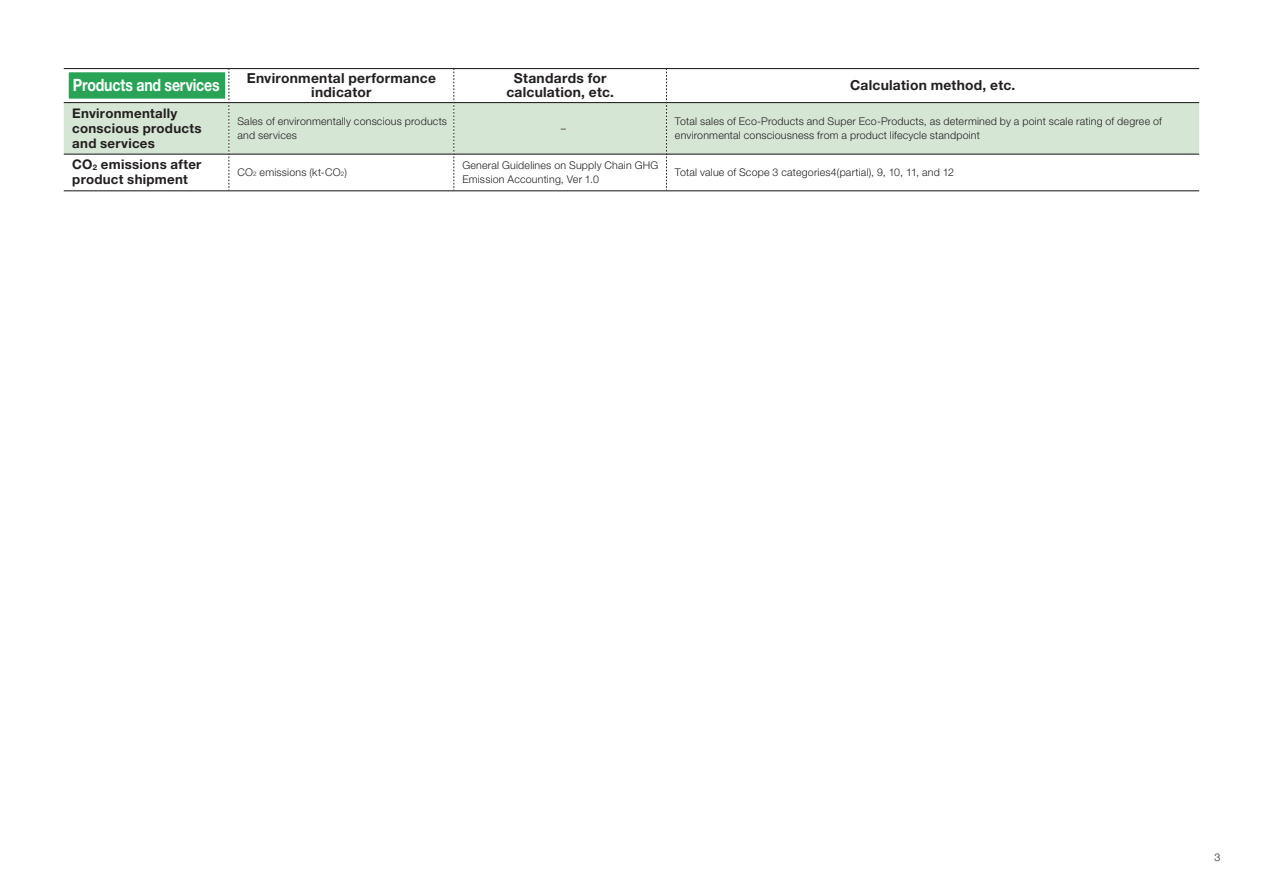
<style>
.page{position:relative;width:1263px;height:893px;background:#fff}
.page>*{position:absolute;margin:0;border:0;box-sizing:border-box;transform-origin:0 0}
.t1{font:700 16.95px "Helvetica Neue LT Std";letter-spacing:-.01em;color:#fff;scale:.83 1}
.t2{font:700 13.8px/14.4px "Helvetica Neue LT Std";letter-spacing:.02em;color:#231f20;text-align:center}
.t3{font:700 13.35px/14.9px "Helvetica Neue LT Std";letter-spacing:.02em;color:#231f20}
.t4{font:300 10.65px/13.8px "Helvetica Neue LT Std";letter-spacing:.02em;color:#231f20}
.s1{font-size:7.8px}
.s2{font-size:6.15px}
</style>
<div class="page">
<div style="left:67px;top:70px;width:160px;height:31px;background:#29a456"></div>
<div style="left:64px;top:68px;width:165px;height:35px;border:4px solid #fff"></div>
<div style="left:64px;top:103px;width:1135px;height:51px;background:#d5e6d4"></div>
<hr style="left:64px;top:68px;width:1135px;height:1px;background:#231f20">
<hr style="left:64px;top:102px;width:165px;height:1px;background:#231f20">
<hr style="left:229px;top:102px;width:225px;height:1px;background:#231f20">
<hr style="left:454px;top:102px;width:212px;height:1px;background:#231f20">
<hr style="left:667px;top:102px;width:532px;height:1px;background:#231f20">
<hr style="left:64px;top:154px;width:165px;height:1px;background:#231f20">
<hr style="left:229px;top:154px;width:225px;height:1px;background:#231f20">
<hr style="left:454px;top:154px;width:212px;height:1px;background:#231f20">
<hr style="left:667px;top:154px;width:532px;height:1px;background:#231f20">
<hr style="left:64px;top:190px;width:1135px;height:1px;background:#231f20">
<svg style="left:229px;top:69px;width:1px;height:121px"></svg>
<svg style="left:454px;top:69px;width:1px;height:121px"></svg>
<svg style="left:666px;top:69px;width:1px;height:121px"></svg>
<h1 class="t1" style="left:73px;top:79px;width:178px">Products and services</h1>
<p class="t2" style="left:247px;top:72px;width:191px">Environmental performance indicator</p>
<p class="t2" style="left:506px;top:72px;width:109px">Standards for calculation, etc.</p>
<p class="t2" style="left:850px;top:80px;width:167px">Calculation method, etc.</p>
<p class="t3" style="left:72px;top:107px;width:131px">Environmentally conscious products and services</p>
<p class="t4" style="left:237px;top:116px;width:211px">Sales of environmentally conscious products and services</p>
<p class="t4" style="left:561px;top:122px;width:7px">–</p>
<p class="t4" style="left:675px;top:116px;width:488px">Total sales of Eco-Products and Super Eco-Products, as determined by a point scale rating of degree of environmental consciousness from a product lifecycle standpoint</p>
<p class="t3" style="left:72px;top:159px;width:131px">CO<span class="s1">2</span> emissions after product shipment</p>
<p class="t4" style="left:237px;top:167px;width:111px">CO<span class="s2">2</span> emissions (kt-CO<span class="s2">2</span>)</p>
<p class="t4" style="left:462px;top:160px;width:198px">General Guidelines on Supply Chain GHG<br>Emission Accounting, Ver 1.0</p>
<p class="t4" style="left:675px;top:167px;width:281px">Total value of Scope 3 categories4(partial), 9, 10, 11, and 12</p>
<p class="t4" style="left:1214px;top:852px;width:7px">3</p>
</div>
